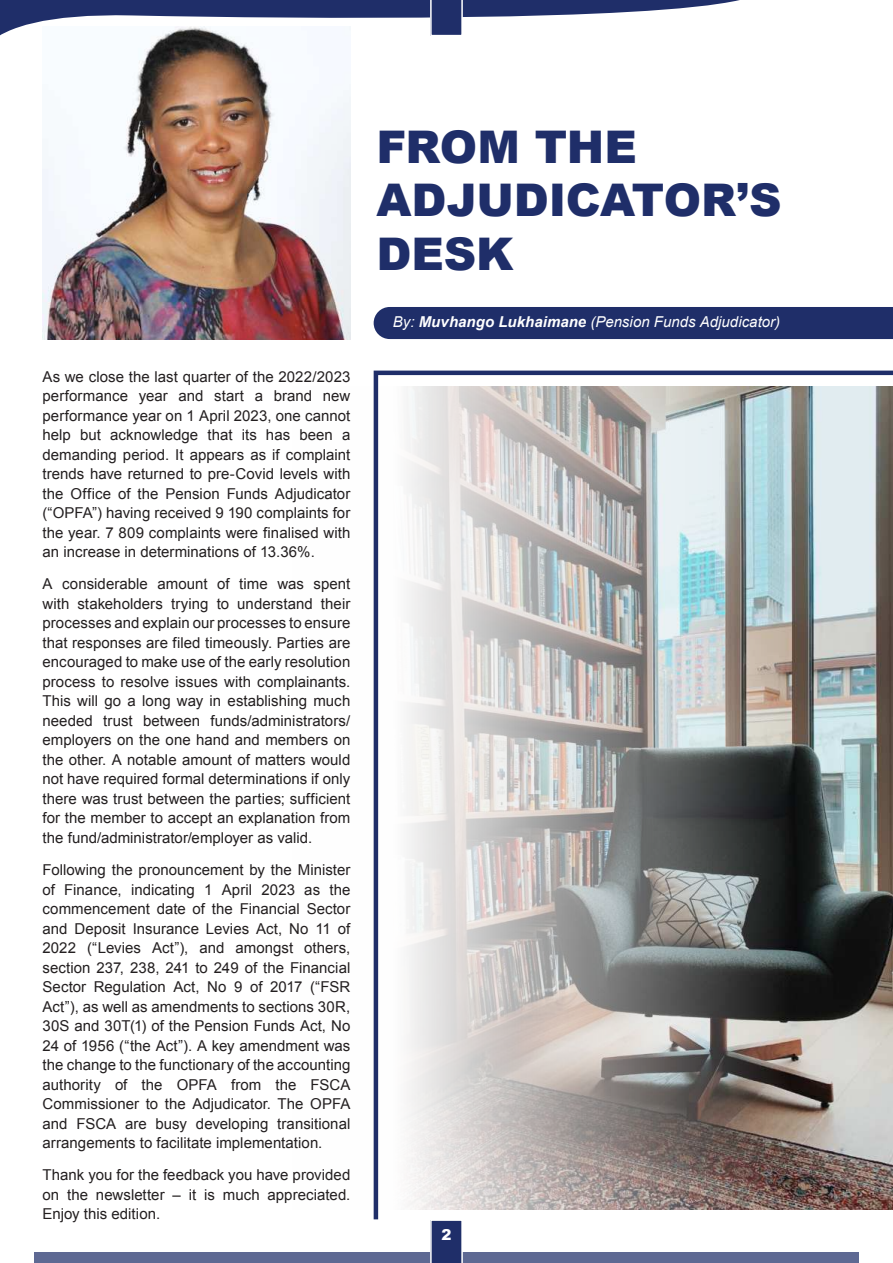
<style>
.page{position:relative;width:893px;height:1263px;background:#fff}
.page>*{position:absolute;margin:0;border:0;box-sizing:border-box;transform-origin:0 0}
.t1{font:900 45px/53.6px "Arial";letter-spacing:-.005em;color:#1f2e69}
.t2{font:15px/19.5px "Arial";letter-spacing:.005em;color:#231f20;text-align:justify}
.t3{font:italic 15px "Arial";color:#fff}
.t4{font:900 15px "Arial";color:#fff}
.s1{font-weight:700}
</style>
<div class="page">
<div style="left:374px;top:307px;width:519px;height:32px;background:#1f2e69"></div>
<svg style="left:0;top:0;width:740px;height:36px"></svg>
<div style="left:34px;top:1252px;width:825px;height:11px;background:#5e6993"></div>
<img style="left:43px;top:26px;width:307px;height:313px">
<svg style="left:430px;top:1224px;width:33px;height:39px"></svg>
<svg style="left:430px;top:0;width:33px;height:36px"></svg>
<img style="left:373px;top:370px;width:520px;height:854px">
<p class="t2" style="left:43px;top:368px;width:309px">As we close the last quarter of the 2022/2023 performance year and start a brand new performance year on 1 April 2023, one cannot help but acknowledge that its has been a demanding period. It appears as if complaint trends have returned to pre-Covid levels with the Office of the Pension Funds Adjudicator (“OPFA”) having received 9 190 complaints for the year. 7 809 complaints were finalised with an increase in determinations of 13.36%.</p>
<p class="t2" style="left:43px;top:576px;width:309px">A considerable amount of time was spent with stakeholders trying to understand their processes and explain our processes to ensure that responses are filed timeously. Parties are encouraged to make use of the early resolution process to resolve issues with complainants.<br>This will go a long way in establishing much needed trust between funds/administrators/ employers on the one hand and members on the other. A notable amount of matters would not have required formal determinations if only there was trust between the parties; sufficient for the member to accept an explanation from the fund/administrator/employer as valid.</p>
<p class="t2" style="left:43px;top:861px;width:309px">Following the pronouncement by the Minister of Finance, indicating 1 April 2023 as the commencement date of the Financial Sector and Deposit Insurance Levies Act, No 11 of 2022 (“Levies Act”), and amongst others, section 237, 238, 241 to 249 of the Financial Sector Regulation Act, No 9 of 2017 (“FSR Act”), as well as amendments to sections 30R, 30S and 30T(1) of the Pension Funds Act, No 24 of 1956 (“the Act”). A key amendment was the change to the functionary of the accounting authority of the OPFA from the FSCA Commissioner to the Adjudicator. The OPFA and FSCA are busy developing transitional arrangements to facilitate implementation.</p>
<p class="t2" style="left:43px;top:1167px;width:309px">Thank you for the feedback you have provided on the newsletter – it is much appreciated.<br>Enjoy this edition.</p>
<h1 class="t1" style="left:376px;top:120px;width:407px">FROM THE<br>ADJUDICATOR’S<br>DESK</h1>
<p class="t3" style="left:393px;top:316px;width:389px">By: <span class="s1">Muvhango Lukhaimane</span> (Pension Funds Adjudicator)</p>
<p class="t4" style="left:441px;top:1226px;width:12px">2</p>
</div>
